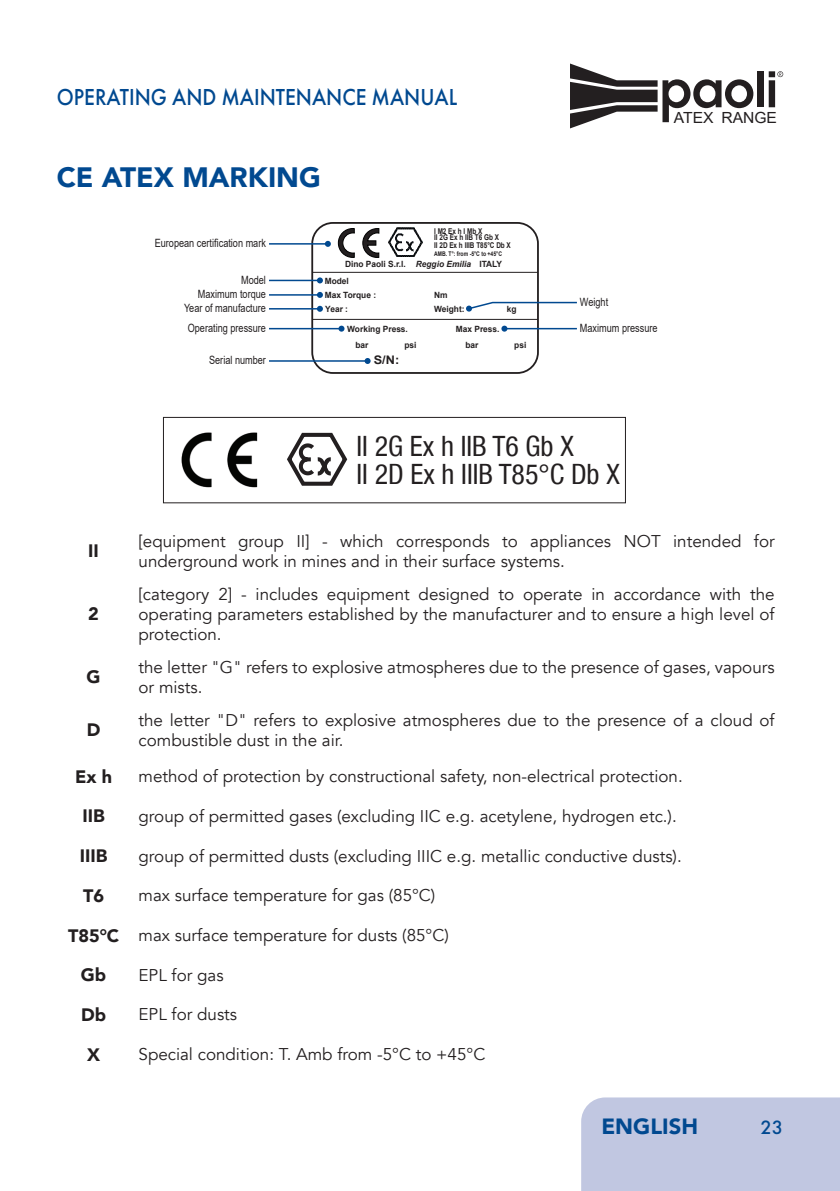
<style>
.page{position:relative;width:840px;height:1191px;background:#fff}
.page>*{position:absolute;margin:0;border:0;box-sizing:border-box;transform-origin:0 0}
.t1{font:condensed 28px/28px "Helvetica Neue LT Com";color:#231f20}
.t2{font:900 28px "Avenir";color:#014990}
.t3{font:500 24px "Futura PT";color:#014990;scale:.9 1}
.t4{font:900 22px "Avenir";color:#014990}
.t5{font:500 20px "Futura PT";color:#014990}
.t6{font:900 18px "Avenir";color:#231f20}
.t7{font:17px/20px "Avenir";color:#231f20}
.t8{font:15.4px "Arial";color:#231f20}
.t9{font:700 11.8px "Arial";color:#231f20;scale:1.08 1}
.t10{font:11.4px/14.2px "Arial";color:#231f20;text-align:right;scale:.8 1}
.t11{font:700 8.6px/16.2px "Arial";color:#231f20}
.t12{font:italic 700 8.6px "Arial";color:#231f20}
.t13{font:700 8px/6.4px "Arial";color:#231f20;scale:.8 1}
.t14{font:700 6.4px "Arial";color:#231f20;scale:.8 1}
.s1{font-style:normal}
.s2{font-weight:900;font-size:18px}
</style>
<div class="page">
<div style="left:581px;top:1097px;width:258px;height:94px;background:#c1c7e1"></div>
<svg style="left:570px;top:63px;width:183px;height:65px"></svg>
<div style="left:756px;top:71px;width:7px;height:36px;background:#231f20"></div>
<svg style="left:768px;top:71px;width:14px;height:36px"></svg>
<img style="left:181px;top:433px;width:76px;height:54px">
<svg style="left:287px;top:432px;width:61px;height:54px"></svg>
<div style="left:163px;top:417px;width:462px;height:86px;border:1px solid #231f20"></div>
<svg style="left:362px;top:228px;width:17px;height:30px"></svg>
<svg style="left:337px;top:228px;width:18px;height:30px"></svg>
<div style="left:311px;top:222px;width:227px;height:152px;border:2px solid #231f20;border-radius:21px"></div>
<hr style="left:312px;top:272px;width:225px;height:1px;background:#231f20">
<hr style="left:312px;top:319px;width:225px;height:1px;background:#231f20">
<img style="left:388px;top:228px;width:34px;height:29px">
<hr style="left:269px;top:243px;width:59px;height:2px;background:#014990">
<svg style="left:325px;top:241px;width:6px;height:6px"></svg>
<hr style="left:269px;top:280px;width:51px;height:1px;background:#014990">
<svg style="left:317px;top:277px;width:6px;height:6px"></svg>
<hr style="left:269px;top:294px;width:51px;height:2px;background:#014990">
<svg style="left:317px;top:292px;width:6px;height:6px"></svg>
<hr style="left:269px;top:308px;width:51px;height:1px;background:#014990">
<svg style="left:317px;top:306px;width:6px;height:6px"></svg>
<hr style="left:269px;top:328px;width:72px;height:1px;background:#014990">
<svg style="left:338px;top:326px;width:6px;height:6px"></svg>
<hr style="left:504px;top:328px;width:72px;height:1px;background:#014990">
<svg style="left:501px;top:326px;width:6px;height:6px"></svg>
<svg style="left:466px;top:301px;width:111px;height:10px"></svg>
<hr style="left:269px;top:360px;width:98px;height:2px;background:#014990">
<svg style="left:364px;top:358px;width:6px;height:6px"></svg>
<h2 class="t3" style="left:57px;top:83px;width:446px">OPERATING AND MAINTENANCE MANUAL</h2>
<p class="t8" style="left:673px;top:106px;width:105px">ATEX RANGE</p>
<h1 class="t2" style="left:57px;top:153px;width:265px">CE ATEX MARKING</h1>
<p class="t13" style="left:434px;top:228px;width:83px">I M2 Ex h I Mb X<br>II 2G Ex h IIB T6 Gb X</p>
<p class="t13" style="left:434px;top:242px;width:97px">II 2D Ex h IIIB T85°C Db X</p>
<p class="t14" style="left:434px;top:249px;width:86px">AMB. T°: from -5°C to +45°C</p>
<p class="t10" style="left:155px;top:236px;width:140px">European certification mark</p>
<p class="t10" style="left:184px;top:273px;width:104px">Model<br>Maximum torque<br>Year of manufacture</p>
<p class="t10" style="left:188px;top:321px;width:99px">Operating pressure</p>
<p class="t10" style="left:579px;top:321px;width:98px">Maximum pressure</p>
<p class="t11" style="left:324px;top:256px;width:83px;text-indent:20px">Dino Paoli S.r.l.<br>Model</p>
<p class="t12" style="left:415px;top:259px;width:88px">Reggio Emilia <span class="s1">ITALY</span></p>
<p class="t11" style="left:324px;top:287px;width:53px">Max Torque :</p>
<p class="t11" style="left:434px;top:287px;width:15px">Nm</p>
<p class="t10" style="left:579px;top:295px;width:37px">Weight</p>
<p class="t11" style="left:325px;top:301px;width:24px">Year :</p>
<p class="t11" style="left:434px;top:301px;width:32px">Weight:</p>
<p class="t11" style="left:506px;top:301px;width:11px">kg</p>
<p class="t11" style="left:347px;top:321px;width:62px">Working Press.</p>
<p class="t11" style="left:455px;top:321px;width:45px">Max Press.</p>
<p class="t10" style="left:209px;top:353px;width:73px">Serial number</p>
<p class="t11" style="left:355px;top:336px;width:14px">bar</p>
<p class="t11" style="left:404px;top:336px;width:14px">psi</p>
<p class="t11" style="left:465px;top:336px;width:14px">bar</p>
<p class="t11" style="left:514px;top:336px;width:14px">psi</p>
<p class="t9" style="left:373px;top:352px;width:25px">S/N:</p>
<h1 class="t1" style="left:356px;top:432px;width:264px">II 2G Ex h IIB T6 Gb X<br>II 2D Ex h IIIB T85°C Db X</h1>
<p class="t6" style="left:88px;top:535px;width:12px">II</p>
<p class="t7" style="left:138px;top:531px;width:637px">[equipment group II] - which corresponds to appliances NOT intended for underground work in mines and in their surface systems.</p>
<p class="t6" style="left:88px;top:598px;width:12px">2</p>
<p class="t7" style="left:138px;top:584px;width:637px;text-align:justify">[category 2] - includes equipment designed to operate in accordance with the operating parameters established by the manufacturer and to ensure a high level of protection.</p>
<p class="t6" style="left:87px;top:661px;width:16px">G</p>
<p class="t7" style="left:138px;top:657px;width:637px">the letter "G" refers to explosive atmospheres due to the presence of gases, vapours or mists.</p>
<p class="t6" style="left:87px;top:714px;width:15px">D</p>
<p class="t7" style="left:138px;top:710px;width:637px">the letter "D" refers to explosive atmospheres due to the presence of a cloud of combustible dust in the air.</p>
<p class="t6" style="left:75px;top:761px;width:39px">Ex h</p>
<p class="t7" style="left:138px;top:766px;width:545px">method of protection by constructional safety, non-electrical protection.</p>
<p class="t6" style="left:82px;top:800px;width:24px">IIB</p>
<p class="t7" style="left:138px;top:806px;width:539px">group of permitted gases (excluding IIC e.g. acetylene, hydrogen etc.).</p>
<p class="t6" style="left:80px;top:840px;width:29px">IIIB</p>
<p class="t7" style="left:138px;top:846px;width:544px">group of permitted dusts (excluding IIIC e.g. metallic conductive dusts).</p>
<p class="t6" style="left:83px;top:880px;width:22px">T6</p>
<p class="t7" style="left:138px;top:885px;width:298px">max surface temperature for gas (85°C)</p>
<p class="t7" style="left:68px;top:925px;width:382px"><span class="s2">T85°C</span> max surface temperature for dusts (85°C)</p>
<p class="t6" style="left:81px;top:959px;width:27px">Gb</p>
<p class="t7" style="left:138px;top:965px;width:86px">EPL for gas</p>
<p class="t6" style="left:81px;top:999px;width:27px">Db</p>
<p class="t7" style="left:138px;top:1004px;width:100px">EPL for dusts</p>
<p class="t6" style="left:87px;top:1039px;width:14px">X</p>
<p class="t7" style="left:138px;top:1044px;width:348px">Special condition: T. Amb from -5°C to +45°C</p>
<p class="t4" style="left:601px;top:1107px;width:98px">ENGLISH</p>
<p class="t5" style="left:760px;top:1115px;width:24px">23</p>
</div>
